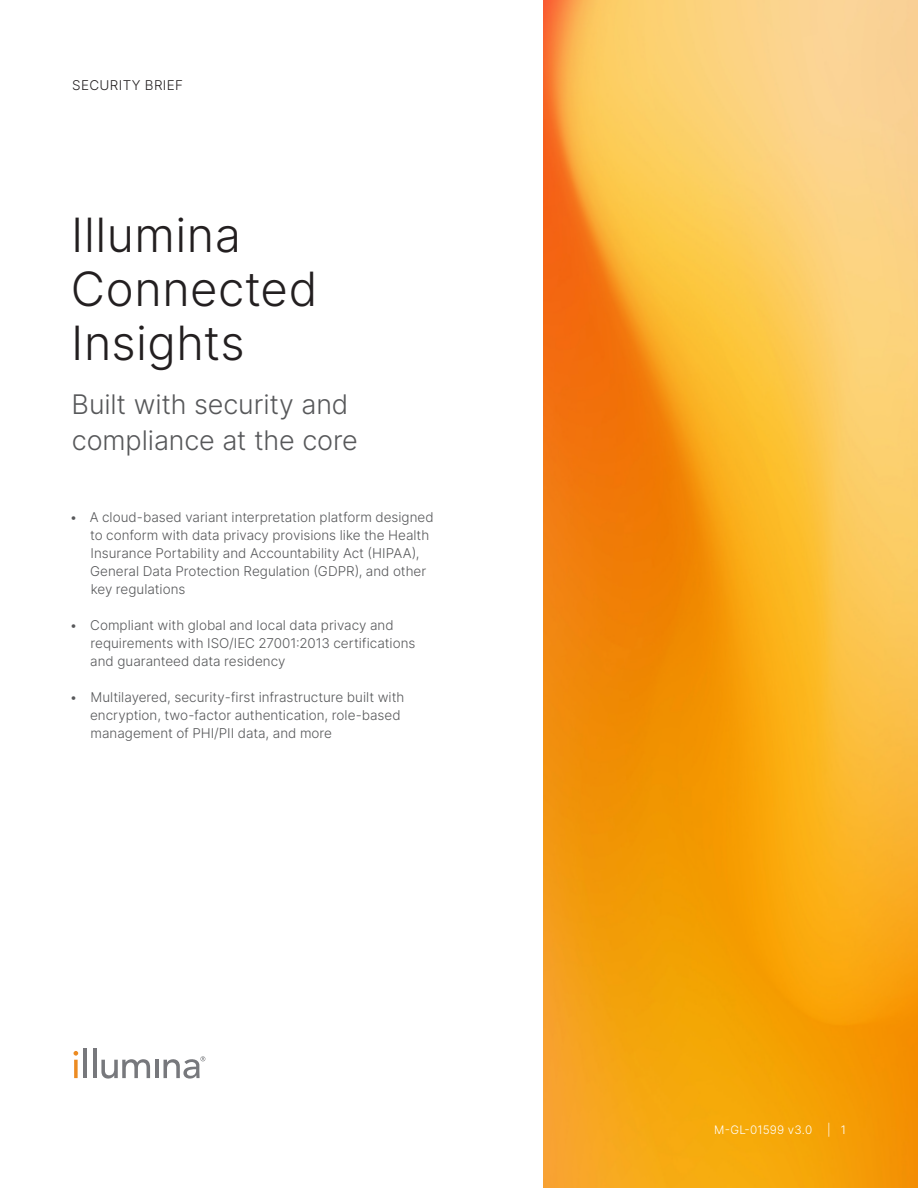
<style>
.page{position:relative;width:918px;height:1188px;background:#fff}
.page>*{position:absolute;margin:0;border:0;box-sizing:border-box;transform-origin:0 0}
.Title{font:300 47.25px/54px "Inter";letter-spacing:.01em;color:#231f20}
.Subtitle{font:300 27px/36px "Inter";letter-spacing:-.005em;color:#57585a}
.t1{font:300 13.5px/18px "Inter";color:#57585a}
.zz_Document_Type___Segment{font:300 13.5px "Inter";letter-spacing:.03em;color:#231f20}
.zz_Pub_Number{font:300 11.7px "Inter";letter-spacing:.02em;color:#fff}
</style>
<div class="page">
<img style="left:543px;top:0;width:375px;height:1188px">
<svg style="left:74px;top:1060px;width:4px;height:18px"></svg>
<hr style="left:83px;top:1049px;width:4px;height:29px;background:#77787c">
<hr style="left:93px;top:1049px;width:3px;height:29px;background:#77787c">
<svg style="left:101px;top:1059px;width:49px;height:20px"></svg>
<hr style="left:155px;top:1060px;width:3px;height:18px;background:#77787c">
<svg style="left:74px;top:1051px;width:4px;height:5px"></svg>
<svg style="left:164px;top:1056px;width:41px;height:23px"></svg>
<p class="zz_Document_Type___Segment" style="left:72px;top:75px;width:112px">SECURITY BRIEF</p>
<p class="Title" style="left:71px;top:207px;width:248px">Illumina<br>Connected<br>Insights</p>
<p class="Subtitle" style="left:72px;top:386px;width:288px">Built with security and compliance at the core</p>
<p class="t1" style="left:90px;top:508px;width:345px;text-indent:-20px">• A cloud-based variant interpretation platform designed to conform with data privacy provisions like the Health Insurance Portability and Accountability Act (HIPAA), General Data Protection Regulation (GDPR), and other key regulations</p>
<p class="t1" style="left:90px;top:616px;width:327px;text-indent:-21px">• Compliant with global and local data privacy and requirements with ISO/IEC 27001:2013 certifications and guaranteed data residency</p>
<p class="t1" style="left:90px;top:688px;width:316px;text-indent:-20px">• Multilayered, security-first infrastructure built with encryption, two-factor authentication, role-based management of PHI/PII data, and more</p>
<p class="zz_Pub_Number" style="left:714px;top:1121px;width:100px">M-GL-01599 v3.0</p>
<p class="zz_Pub_Number" style="left:827px;top:1121px;width:20px">| 1</p>
</div>
